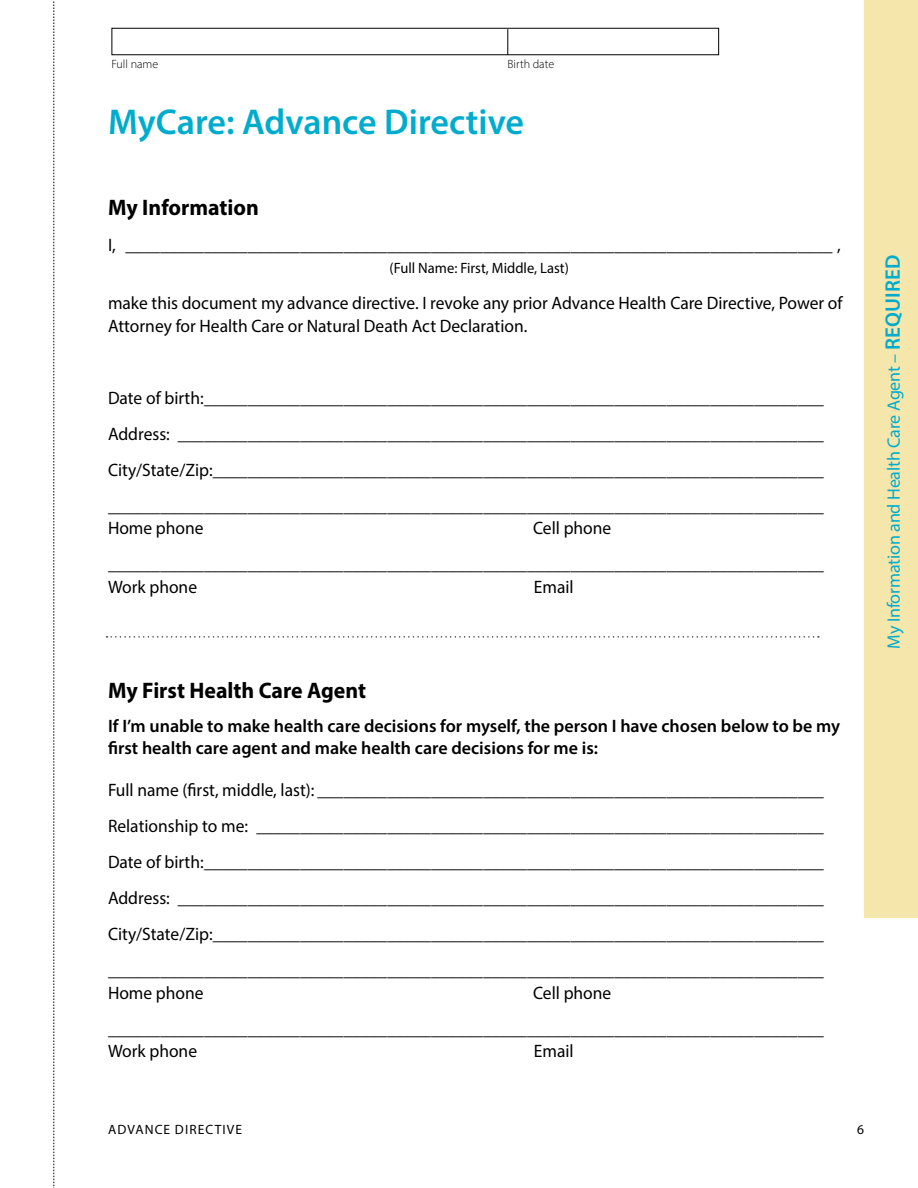
<style>
.page{position:relative;width:918px;height:1188px;background:#fff}
.page>*{position:absolute;margin:0;border:0;box-sizing:border-box;transform-origin:0 0}
.t1{font:600 36px "Myriad Pro";color:#00accd}
.t2{font:700 22.5px "Myriad Pro";color:#000}
.t3{font:18px/36px "Myriad Pro";color:#000}
.t4{font:600 18px/21px "Myriad Pro";color:#000}
.t5{font:18px "Myriad Pro";letter-spacing:-.01em;color:#00accd}
.t6{font:15px "Myriad Pro";color:#000}
.t7{font:13.5px "Myriad Pro";letter-spacing:.08em;color:#000}
.t8{font:300 12px "Myriad Pro";color:#000}
.s1{font-weight:600;font-size:21px}
</style>
<div class="page">
<div style="left:864px;top:0;width:54px;height:918px;background:#f5e6ab"></div>
<svg style="left:107px;top:636px;width:712px;height:2px"></svg>
<div style="left:112px;top:28px;width:607px;height:27px;border:1px solid #000"></div>
<svg style="left:508px;top:29px;width:1px;height:26px"></svg>
<svg style="left:54px;top:1px;width:1px;height:1187px"></svg>
<p class="t8" style="left:112px;top:57px;width:48px">Full name</p>
<p class="t8" style="left:508px;top:57px;width:48px">Birth date</p>
<h1 class="t1" style="left:108px;top:99px;width:418px">MyCare: Advance Directive</h1>
<p class="t2" style="left:108px;top:193px;width:152px">My Information</p>
<p class="t3" style="left:108px;top:227px;width:734px">I, _________________________________________________________________________________ ,</p>
<p class="t6" style="left:390px;top:259px;width:181px">(Full Name: First, Middle, Last)</p>
<p class="t3" style="left:108px;top:292px;width:736px;line-height:22.5px">make this document my advance directive. I revoke any prior Advance Health Care Directive, Power of<br>Attorney for Health Care or Natural Death Act Declaration.</p>
<p class="t3" style="left:108px;top:380px;width:717px;text-align:justify">Date of birth:_______________________________________________________________________ Address: __________________________________________________________________________ City/State/Zip:______________________________________________________________________ __________________________________________________________________________________</p>
<p class="t3" style="left:108px;top:510px;width:97px">Home phone</p>
<p class="t3" style="left:108px;top:510px;width:717px;text-indent:425px">Cell phone __________________________________________________________________________________</p>
<p class="t3" style="left:108px;top:569px;width:91px">Work phone</p>
<p class="t3" style="left:534px;top:569px;width:41px">Email</p>
<p class="t2" style="left:108px;top:676px;width:260px">My First Health Care Agent</p>
<p class="t4" style="left:108px;top:715px;width:734px">If I’m unable to make health care decisions for myself, the person I have chosen below to be my first health care agent and make health care decisions for me is:</p>
<p class="t3" style="left:108px;top:772px;width:717px;text-align:justify">Full name (first, middle, last): __________________________________________________________ Relationship to me: _________________________________________________________________ Date of birth:_______________________________________________________________________ Address: __________________________________________________________________________ City/State/Zip:______________________________________________________________________ __________________________________________________________________________________</p>
<p class="t3" style="left:108px;top:974px;width:97px">Home phone</p>
<p class="t3" style="left:108px;top:974px;width:717px;text-indent:425px">Cell phone __________________________________________________________________________________</p>
<p class="t3" style="left:108px;top:1033px;width:91px">Work phone</p>
<p class="t3" style="left:534px;top:1033px;width:41px">Email</p>
<p class="t5" style="left:883px;top:649px;width:396px;rotate:-90deg">My Information and Health Care Agent – <span class="s1">REQUIRED</span></p>
<p class="t7" style="left:108px;top:1121px;width:135px">ADVANCE DIRECTIVE</p>
<p class="t7" style="left:857px;top:1121px;width:8px">6</p>
</div>
